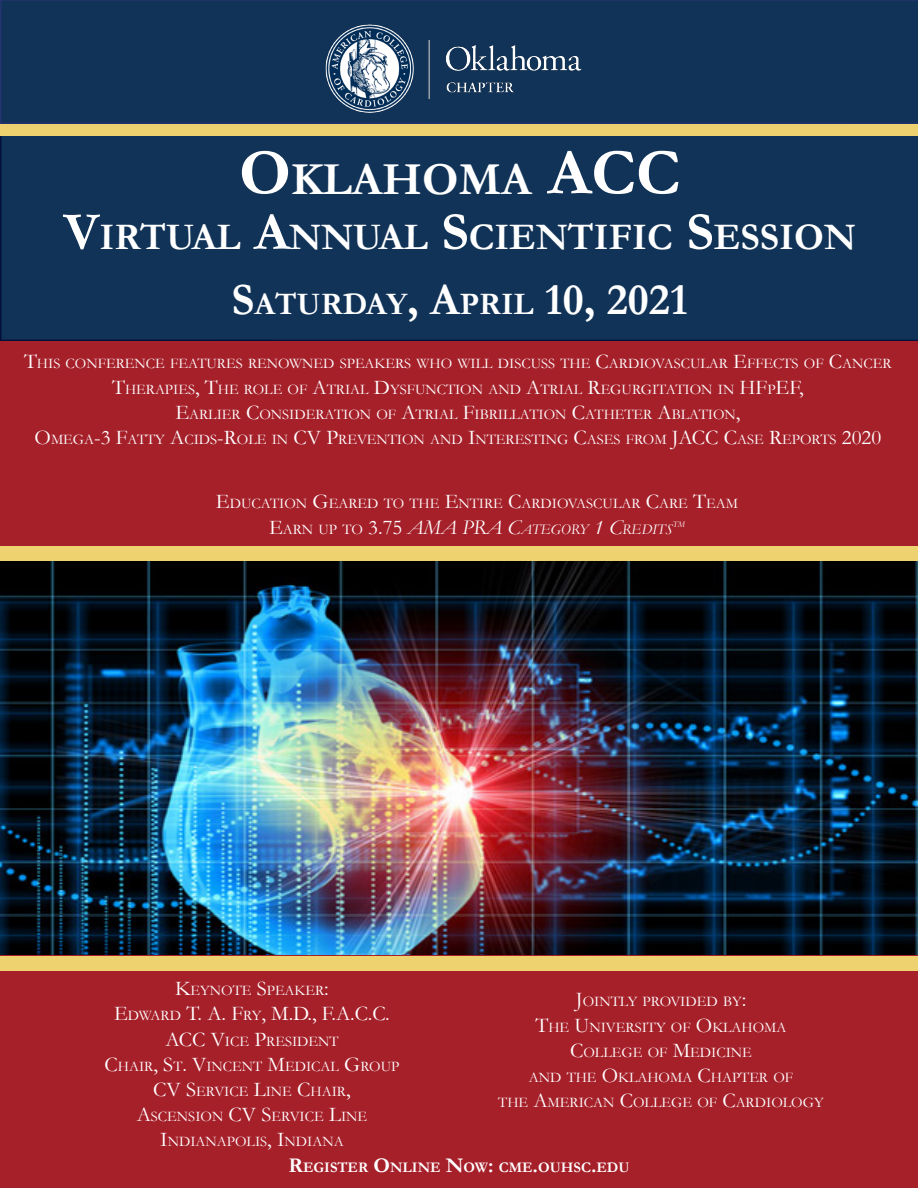
<style>
.page{position:relative;width:918px;height:1188px;background:#fff}
.page>*{position:absolute;margin:0;border:0;box-sizing:border-box;transform-origin:0 0}
.t1{font:700 46.2px "Garamond";color:#fff}
.t2{font:700 37.8px "Garamond";color:#fff}
.t3{font:700 31.5px "Garamond";color:#fff}
.t4{font:21px "Garamond";color:#fff}
.t5{font:14.7px/25.2px "Garamond";color:#fff;text-align:center}
.t6{font:italic 14.7px "Garamond";color:#fff}
.t7{font:700 14.7px "Garamond";color:#fff}
.t8{font:italic 8.55px "Garamond";color:#fff}
.s1{font-size:66px}
.s2{font-size:54px}
.s3{font-size:45px}
.s4{font-size:21px}
.s5{font-style:normal;font-size:21px}
.s6{font-style:normal}
.s7{font-size:14.7px}
</style>
<div class="page">
<div style="left:0;top:136px;width:918px;height:205px;background:#113358"></div>
<div style="left:0;top:0;width:918px;height:124px;background:#113358"></div>
<img style="left:322px;top:18px;width:263px;height:101px">
<div style="left:1px;top:939px;width:917px;height:249px;background:#a6202a"></div>
<div style="left:1px;top:341px;width:917px;height:205px;background:#a6202a"></div>
<div style="left:0;top:956px;width:918px;height:14px;background:#eed270"></div>
<img style="left:0;top:561px;width:918px;height:393px">
<div style="left:0;top:546px;width:918px;height:15px;background:#eed270"></div>
<div style="left:0;top:124px;width:918px;height:12px;background:#eed270"></div>
<p class="t1" style="left:239px;top:148px;width:443px"><span class="s1">O</span>KLAHOMA <span class="s1">ACC</span></p>
<p class="t2" style="left:64px;top:211px;width:794px"><span class="s2">V</span>IRTUAL <span class="s2">A</span>NNUAL <span class="s2">S</span>CIENTIFIC <span class="s2">S</span>ESSION</p>
<p class="t3" style="left:232px;top:282px;width:458px"><span class="s3">S</span>ATURDAY<span class="s3">, A</span>PRIL <span class="s3">10, 2021</span></p>
<p class="t5" style="left:24px;top:351px;width:869px"><span class="s4">T</span>HIS CONFERENCE FEATURES RENOWNED SPEAKERS WHO WILL DISCUSS THE <span class="s4">C</span>ARDIOVASCULAR <span class="s4">E</span>FFECTS OF <span class="s4">C</span>ANCER <span class="s4">T</span>HERAPIES<span class="s4">, T</span>HE ROLE OF <span class="s4">A</span>TRIAL <span class="s4">D</span>YSFUNCTION AND <span class="s4">A</span>TRIAL <span class="s4">R</span>EGURGITATION IN <span class="s4">HF</span>P<span class="s4">EF,<br>E</span>ARLIER <span class="s4">C</span>ONSIDERATION OF <span class="s4">A</span>TRIAL <span class="s4">F</span>IBRILLATION <span class="s4">C</span>ATHETER <span class="s4">A</span>BLATION<span class="s4">,<br>O</span>MEGA<span class="s4">-3 F</span>ATTY <span class="s4">A</span>CIDS<span class="s4">-R</span>OLE IN <span class="s4">CV P</span>REVENTION AND <span class="s4">I</span>NTERESTING <span class="s4">C</span>ASES FROM <span class="s4">JACC C</span>ASE <span class="s4">R</span>EPORTS <span class="s4">2020</span></p>
<p class="t5" style="left:216px;top:491px;width:524px"><span class="s4">E</span>DUCATION <span class="s4">G</span>EARED TO THE <span class="s4">E</span>NTIRE <span class="s4">C</span>ARDIOVASCULAR <span class="s4">C</span>ARE <span class="s4">T</span>EAM</p>
<p class="t6" style="left:269px;top:519px;width:405px"><span class="s5">E</span><span class="s6">ARN UP TO</span> <span class="s5">3.75</span> <span class="s4">AMA PRA C</span>ATEGORY <span class="s4">1 C</span>REDITS</p>
<p class="t8" style="left:673px;top:518px;width:14px">TM</p>
<p class="t5" style="left:175px;top:978px;width:155px"><span class="s4">K</span>EYNOTE <span class="s4">S</span>PEAKER<span class="s4">:</span></p>
<p class="t4" style="left:114px;top:1000px;width:277px">E<span class="s7">DWARD</span> T. A. F<span class="s7">RY</span>, M.D., F.A.C.C.</p>
<p class="t5" style="left:105px;top:1028px;width:296px"><span class="s4">ACC V</span>ICE <span class="s4">P</span>RESIDENT<br><span class="s4">C</span>HAIR<span class="s4">, S</span>T<span class="s4">. V</span>INCENT <span class="s4">M</span>EDICAL <span class="s4">G</span>ROUP<br><span class="s4">CV S</span>ERVICE <span class="s4">L</span>INE <span class="s4">C</span>HAIR<span class="s4">,<br>A</span>SCENSION <span class="s4">CV S</span>ERVICE <span class="s4">L</span>INE<br><span class="s4">I</span>NDIANAPOLIS<span class="s4">, I</span>NDIANA</p>
<p class="t5" style="left:576px;top:989px;width:172px"><span class="s4">J</span>OINTLY PROVIDED BY<span class="s4">:</span></p>
<p class="t5" style="left:529px;top:1014px;width:266px"><span class="s4">T</span>HE <span class="s4">U</span>NIVERSITY OF <span class="s4">O</span>KLAHOMA<br><span class="s4">C</span>OLLEGE OF <span class="s4">M</span>EDICINE<br>AND THE <span class="s4">O</span>KLAHOMA <span class="s4">C</span>HAPTER OF</p>
<p class="t5" style="left:498px;top:1090px;width:327px">THE <span class="s4">A</span>MERICAN <span class="s4">C</span>OLLEGE OF <span class="s4">C</span>ARDIOLOGY</p>
<p class="t7" style="left:288px;top:1157px;width:343px"><span class="s4">R</span>EGISTER <span class="s4">O</span>NLINE <span class="s4">N</span>OW<span class="s4">:</span> CME<span class="s4">.</span>OUHSC <span class="s4">.</span>EDU</p>
</div>
